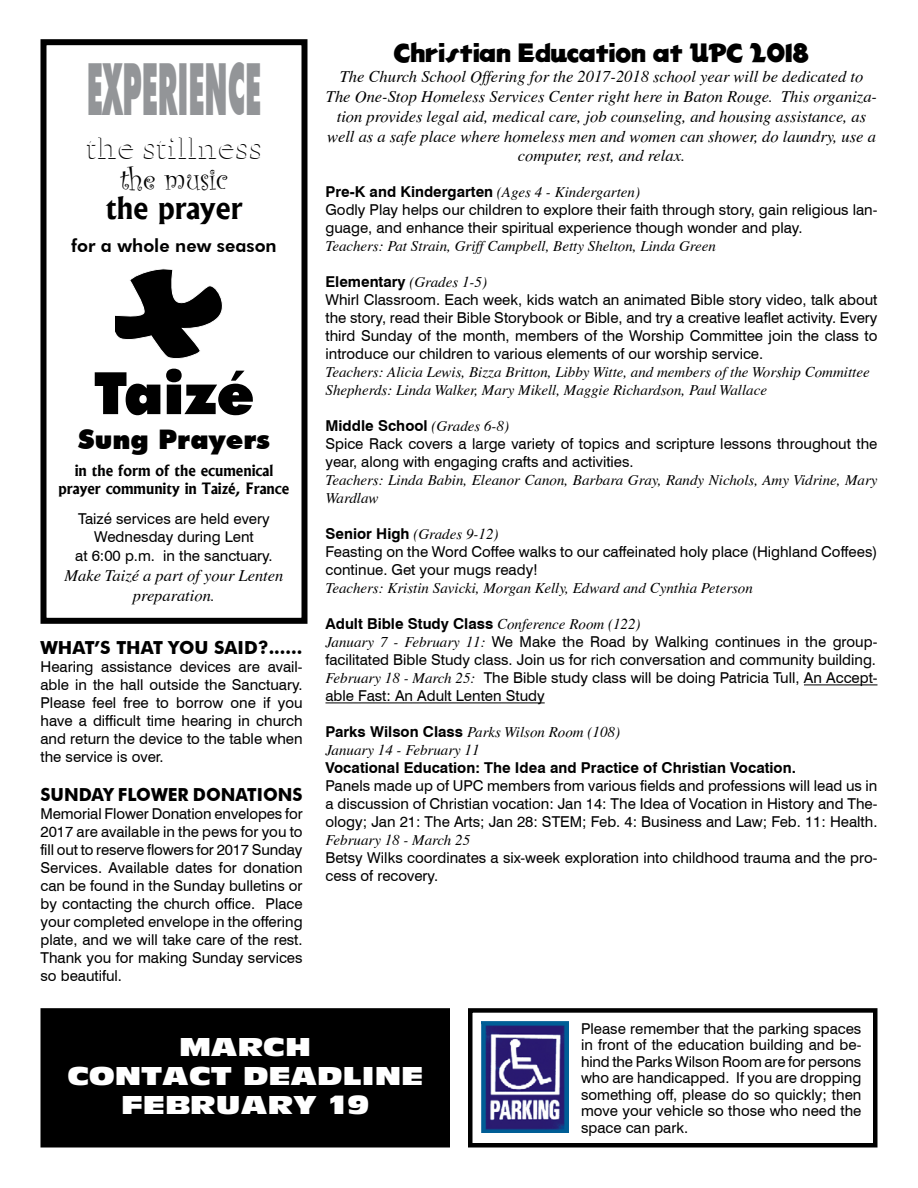
<style>
.page{position:relative;width:918px;height:1188px;background:#fff}
.page>*{position:absolute;margin:0;border:0;box-sizing:border-box;transform-origin:0 0}
.t1{font:900 72px "Futura BT";color:#939598;scale:.38 1}
.t2{font:900 58.5px "Futura BT";color:#000}
.t3{font:30px "Emboss";color:#000}
.t4{font:700 30px "Albertus";color:#000}
.t5{font:30px "Curlz";color:#000}
.t6{font:27px "Hotshot";color:#000}
.t7{font:900 27px "Futura BT";color:#000}
.t8{font:24px/28.8px "Antique Olive Compact";color:#fff;text-align:center;scale:1.25 1}
.t9{font:700 18px "Futura BT";color:#000}
.t10{font:700 18px "Futura BT";color:#000;scale:.96 1}
.t11{font:800 18px "Futura BT";color:#000}
.t12{font:italic 16.5px/19.8px "Times";color:#000;text-align:center}
.t13{font:15px/18px "Swiss 721 BT";color:#000;text-align:justify}
.t14{font:italic 15px/18px "Times";color:#000}
.t15{font:700 15px "Swiss 721 BT";color:#000}
.t16{font:700 15px/18px "Albertus";color:#000;text-align:center}
.s1{font-weight:700}
.s2{font-family:"Times";font-style:italic}
.s3{font-family:"Swiss 721 BT";font-weight:700;font-style:normal}
</style>
<div class="page">
<div style="left:44px;top:1011px;width:403px;height:133px;background:#000"></div>
<div style="left:40px;top:1008px;width:410px;height:140px;border:6px solid #000"></div>
<div style="left:468px;top:1008px;width:410px;height:140px;border:4px solid #000"></div>
<img style="left:482px;top:1021px;width:86px;height:112px">
<hr style="left:804px;top:685px;width:73px;height:1px;background:#000">
<hr style="left:326px;top:703px;width:219px;height:1px;background:#000">
<div style="left:40px;top:39px;width:268px;height:585px;border:6px solid #000"></div>
<svg style="left:116px;top:269px;width:107px;height:90px"></svg>
<h1 class="t1" style="left:87px;top:46px;width:461px">EXPERIENCE</h1>
<h3 class="t3" style="left:86px;top:130px;width:178px">the stillness</h3>
<h3 class="t5" style="left:120px;top:158px;width:109px">the music</h3>
<h3 class="t4" style="left:106px;top:189px;width:138px">the prayer</h3>
<p class="t11" style="left:71px;top:234px;width:207px">for a whole new season</p>
<h2 class="t2" style="left:94px;top:358px;width:162px">Taizé</h2>
<h3 class="t7" style="left:78px;top:423px;width:193px">Sung Prayers</h3>
<p class="t16" style="left:59px;top:462px;width:232px">in the form of the ecumenical prayer community in Taizé, France</p>
<p class="t13" style="left:78px;top:509px;width:193px;text-align:center">Taizé services are held every<br>Wednesday during Lent</p>
<p class="t13" style="left:75px;top:547px;width:199px">at 6:00 p.m. in the sanctuary.</p>
<p class="t12" style="left:65px;top:566px;width:220px">Make Taizé a part of your Lenten preparation.</p>
<p class="t9" style="left:40px;top:636px;width:263px">WHAT’S THAT YOU SAID?......</p>
<p class="t13" style="left:40px;top:657px;width:264px">Hearing assistance devices are avail&shy;able in the hall outside the Sanctuary.<br>Please feel free to borrow one if you have a difficult time hearing in church and return the device to the table when the service is over.</p>
<p class="t10" style="left:40px;top:784px;width:275px">SUNDAY FLOWER DONATIONS</p>
<p class="t13" style="left:40px;top:805px;width:264px">Memorial Flower Donation envelopes for 2017 are available in the pews for you to fill out to reserve flowers for 2017 Sunday Services. Available dates for donation can be found in the Sunday bulletins or by contacting the church office. Place your completed envelope in the offering plate, and we will take care of the rest.<br>Thank you for making Sunday services so beautiful.</p>
<h3 class="t6" style="left:394px;top:42px;width:416px">Christian Education at UPC 2018</h3>
<p class="t12" style="left:326px;top:67px;width:553px">The Church School Offering for the 2017-2018 school year will be dedicated to The One-Stop Homeless Services Center right here in Baton Rouge. This organiza&shy;tion provides legal aid, medical care, job counseling, and housing assistance, as well as a safe place where homeless men and women can shower, do laundry, use a computer, rest, and relax.</p>
<p class="t13" style="left:326px;top:183px;width:554px;text-align:left"><span class="s1">Pre-K and Kindergarten</span> <span class="s2">(Ages 4 - Kindergarten)<br></span>Godly Play helps our children to explore their faith through story, gain religious lan&shy;guage, and enhance their spiritual experience though wonder and play.</p>
<p class="t14" style="left:326px;top:237px;width:392px">Teachers: Pat Strain, Griff Campbell, Betty Shelton, Linda Green</p>
<p class="t14" style="left:326px;top:273px;width:163px"><span class="s3">Elementary</span> (Grades 1-5)</p>
<p class="t13" style="left:326px;top:291px;width:554px">Whirl Classroom. Each week, kids watch an animated Bible story video, talk about the story, read their Bible Storybook or Bible, and try a creative leaflet activity. Every third Sunday of the month, members of the Worship Committee join the class to introduce our children to various elements of our worship service.</p>
<p class="t14" style="left:326px;top:363px;width:546px">Teachers: Alicia Lewis, Bizza Britton, Libby Witte, and members of the Worship Committee<br>Shepherds: Linda Walker, Mary Mikell, Maggie Richardson, Paul Wallace</p>
<p class="t13" style="left:326px;top:417px;width:554px;text-align:left"><span class="s1">Middle School</span> <span class="s2">(Grades 6-8)<br></span>Spice Rack covers a large variety of topics and scripture lessons throughout the year, along with engaging crafts and activities.</p>
<p class="t14" style="left:326px;top:471px;width:554px">Teachers: Linda Babin, Eleanor Canon, Barbara Gray, Randy Nichols, Amy Vidrine, Mary<br>Wardlaw</p>
<p class="t14" style="left:326px;top:525px;width:175px"><span class="s3">Senior High</span> (Grades 9-12)</p>
<p class="t13" style="left:326px;top:543px;width:554px">Feasting on the Word Coffee walks to our caffeinated holy place (Highland Coffees) continue. Get your mugs ready!</p>
<p class="t14" style="left:326px;top:579px;width:429px">Teachers: Kristin Savicki, Morgan Kelly, Edward and Cynthia Peterson</p>
<p class="t13" style="left:326px;top:615px;width:553px;text-align:left"><span class="s1">Adult Bible Study Class</span> <span class="s2">Conference Room (122)<br>January 7 - February 11:</span> We Make the Road by Walking continues in the group&shy;facilitated Bible Study class. Join us for rich conversation and community building.<br><span class="s2">February 18 - March 25:</span> The Bible study class will be doing Patricia Tull, An Accept&shy;able Fast: An Adult Lenten Study</p>
<p class="t14" style="left:326px;top:723px;width:296px"><span class="s3">Parks Wilson Class</span> Parks Wilson Room (108)<br>January 14 - February 11</p>
<p class="t15" style="left:326px;top:759px;width:472px">Vocational Education: The Idea and Practice of Christian Vocation.</p>
<p class="t13" style="left:326px;top:777px;width:554px">Panels made up of UPC members from various fields and professions will lead us in a discussion of Christian vocation: Jan 14: The Idea of Vocation in History and The&shy;ology; Jan 21: The Arts; Jan 28: STEM; Feb. 4: Business and Law; Feb. 11: Health.</p>
<p class="t14" style="left:326px;top:831px;width:146px">February 18 - March 25</p>
<p class="t13" style="left:326px;top:849px;width:553px">Betsy Wilks coordinates a six-week exploration into childhood trauma and the pro&shy;cess of recovery.</p>
<h3 class="t8" style="left:67px;top:1032px;width:287px">MARCH<br>CONTACT DEADLINE<br>FEBRUARY 19</h3>
<p class="t13" style="left:581px;top:1020px;width:282px;line-height:16.5px">Please remember that the parking spaces in front of the education building and be&shy;hind the Parks Wilson Room are for persons who are handicapped. If you are dropping something off, please do so quickly; then move your vehicle so those who need the space can park.</p>
</div>
